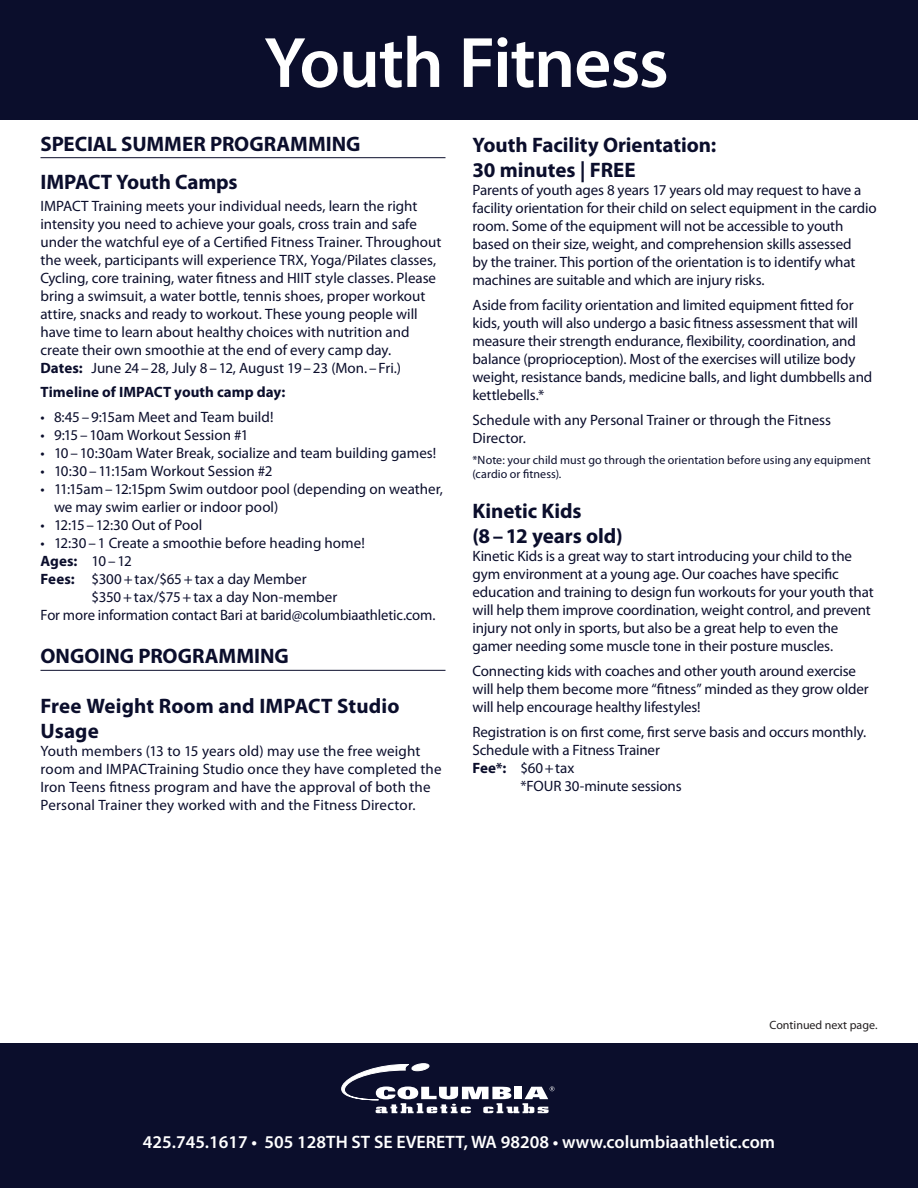
<style>
.page{position:relative;width:918px;height:1188px;background:#fff}
.page>*{position:absolute;margin:0;border:0;box-sizing:border-box;transform-origin:0 0}
.t1{font:600 72px "Myriad Pro";letter-spacing:-.02em;color:#fff}
.Newsletter_Body{font:700 21px/25.2px "Myriad Pro";color:#0b0e2c}
.t2{font:600 18px "Myriad Pro";color:#fff}
.Newsletter_Body-2{font:15px/18px "Myriad Pro";letter-spacing:-.01em;color:#0b0e2c}
.New_Body_text{font:15px/18px "Myriad Pro";color:#0b0e2c}
.Newsletter_Body-3{font:15px/18px "Myriad Pro";letter-spacing:.01em;color:#0b0e2c}
.New_Body_text-2{font:700 15px "Myriad Pro";letter-spacing:.005em;color:#0b0e2c}
.Newsletter_Body-4{font:12px/14.4px "Myriad Pro";letter-spacing:.005em;color:#0b0e2c}
.t3{font:12px "Myriad Pro";color:#231f20}
.s1{font-weight:700}
.s2{font-weight:400}
</style>
<div class="page">
<div style="left:0;top:0;width:918px;height:120px;background:#0b0e2c"></div>
<div style="left:0;top:1043px;width:918px;height:145px;background:#0b0e2c"></div>
<svg style="left:341px;top:1063px;width:214px;height:50px"></svg>
<hr style="left:40px;top:157px;width:406px;height:1px;background:#0b0e2c">
<hr style="left:40px;top:670px;width:406px;height:1px;background:#0b0e2c">
<p class="t1" style="left:264px;top:17px;width:406px">Youth Fitness</p>
<p class="Newsletter_Body" style="left:40px;top:130px;width:322px">SPECIAL SUMMER PROGRAMMING</p>
<p class="Newsletter_Body" style="left:40px;top:169px;width:199px">IMPACT Youth Camps</p>
<p class="New_Body_text" style="left:40px;top:196px;width:402px">IMPACT Training meets your individual needs, learn the right intensity you need to achieve your goals, cross train and safe under the watchful eye of a Certified Fitness Trainer. Throughout the week, participants will experience TRX, Yoga/Pilates classes, Cycling, core training, water fitness and HIIT style classes. Please bring a swimsuit, a water bottle, tennis shoes, proper workout attire, snacks and ready to workout. These young people will have time to learn about healthy choices with nutrition and create their own smoothie at the end of every camp day.</p>
<p class="New_Body_text" style="left:40px;top:358px;width:362px"><span class="s1">Dates:</span> June 24–28, July 8–12, August 19–23 (Mon. – Fri.)</p>
<p class="New_Body_text-2" style="left:40px;top:382px;width:246px">Timeline of IMPACT youth camp day:</p>
<p class="New_Body_text" style="left:40px;top:408px;width:234px">• 8:45–9:15am Meet and Team build!</p>
<p class="New_Body_text" style="left:40px;top:426px;width:210px">• 9:15–10am Workout Session #1</p>
<p class="New_Body_text" style="left:40px;top:444px;width:397px">• 10–10:30am Water Break, socialize and team building games!</p>
<p class="New_Body_text" style="left:40px;top:462px;width:234px">• 10:30–11:15am Workout Session #2</p>
<p class="New_Body_text" style="left:54px;top:480px;width:391px;text-indent:-14px">• 11:15am–12:15pm Swim outdoor pool (depending on weather, we may swim earlier or indoor pool)</p>
<p class="New_Body_text" style="left:40px;top:516px;width:163px">• 12:15–12:30 Out of Pool</p>
<p class="New_Body_text" style="left:40px;top:534px;width:326px">• 12:30–1 Create a smoothie before heading home!</p>
<p class="New_Body_text-2" style="left:40px;top:551px;width:93px">Ages: <span class="s2">10–12</span></p>
<p class="New_Body_text" style="left:40px;top:570px;width:268px"><span class="s1">Fees:</span> $300+tax/$65+tax a day Member</p>
<p class="New_Body_text" style="left:92px;top:588px;width:247px">$350+tax/$75+tax a day Non-member</p>
<p class="New_Body_text" style="left:40px;top:606px;width:396px">For more information contact Bari at barid@columbiaathletic.com.</p>
<p class="Newsletter_Body" style="left:40px;top:643px;width:250px">ONGOING PROGRAMMING</p>
<p class="Newsletter_Body" style="left:40px;top:693px;width:361px">Free Weight Room and IMPACT Studio<br>Usage</p>
<p class="Newsletter_Body-3" style="left:40px;top:742px;width:403px">Youth members (13 to 15 years old) may use the free weight room and IMPACTraining Studio once they have completed the Iron Teens fitness program and have the approval of both the Personal Trainer they worked with and the Fitness Director.</p>
<p class="Newsletter_Body" style="left:472px;top:132px;width:245px">Youth Facility Orientation:<br>30 minutes | FREE</p>
<p class="Newsletter_Body-2" style="left:472px;top:181px;width:406px">Parents of youth ages 8 years 17 years old may request to have a facility orientation for their child on select equipment in the cardio room. Some of the equipment will not be accessible to youth based on their size, weight, and comprehension skills assessed<br>by the trainer. This portion of the orientation is to identify what machines are suitable and which are injury risks.</p>
<p class="Newsletter_Body-2" style="left:472px;top:296px;width:401px">Aside from facility orientation and limited equipment fitted for kids, youth will also undergo a basic fitness assessment that will measure their strength endurance, flexibility, coordination, and balance (proprioception). Most of the exercises will utilize body weight, resistance bands, medicine balls, and light dumbbells and kettlebells.*</p>
<p class="Newsletter_Body-2" style="left:472px;top:411px;width:360px">Schedule with any Personal Trainer or through the Fitness<br>Director.</p>
<p class="Newsletter_Body-4" style="left:472px;top:453px;width:400px">*Note: your child must go through the orientation before using any equipment (cardio or fitness).</p>
<p class="Newsletter_Body" style="left:472px;top:498px;width:152px">Kinetic Kids (8–12 years old)</p>
<p class="Newsletter_Body-2" style="left:472px;top:547px;width:403px">Kinetic Kids is a great way to start introducing your child to the gym environment at a young age. Our coaches have specific education and training to design fun workouts for your youth that will help them improve coordination, weight control, and prevent injury not only in sports, but also be a great help to even the gamer needing some muscle tone in their posture muscles.</p>
<p class="Newsletter_Body-2" style="left:472px;top:662px;width:398px">Connecting kids with coaches and other youth around exercise will help them become more “fitness” minded as they grow older will help encourage healthy lifestyles!</p>
<p class="Newsletter_Body-2" style="left:472px;top:722px;width:395px">Registration is on first come, first serve basis and occurs monthly.<br>Schedule with a Fitness Trainer</p>
<p class="Newsletter_Body-2" style="left:472px;top:758px;width:103px"><span class="s1">Fee*:</span> $60+tax</p>
<p class="Newsletter_Body-2" style="left:520px;top:776px;width:163px">*FOUR 30-minute sessions</p>
<p class="t3" style="left:770px;top:1018px;width:109px">Continued next page.</p>
<p class="t2" style="left:143px;top:1130px;width:634px">425.745.1617 • 505 128TH ST SE EVERETT, WA 98208 • www.columbiaathletic.com</p>
</div>
